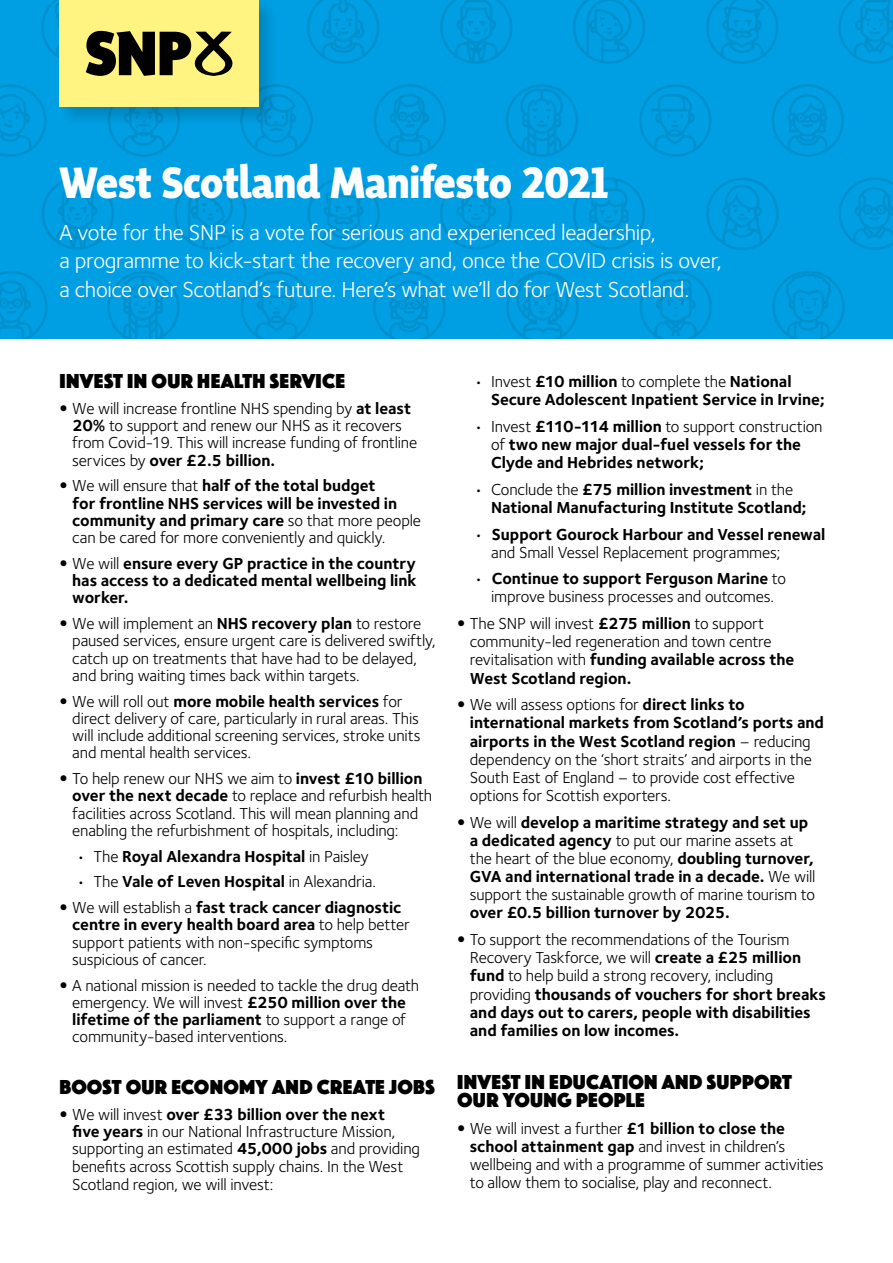
<style>
.page{position:relative;width:893px;height:1263px;background:#fff}
.page>*{position:absolute;margin:0;border:0;box-sizing:border-box;transform-origin:0 0}
.t1{font:800 45px "Sensibility";letter-spacing:-.01em;color:#fff}
.t2{font:22.5px/28.5px "Foundry Sterling";letter-spacing:-.015em;color:#fff}
.t3{font:21px/18.1px "Phosphate Solid";letter-spacing:.01em;color:#000}
.t4{font:16.5px/17.2px "Foundry Sterling";letter-spacing:-.01em;color:#000}
.t5{font:700 16.5px/18.1px "Foundry Sterling";letter-spacing:-.005em;color:#000}
.s1{font-family:"Avenir"}
.s2{font-weight:700}
.s3{font-family:"Avenir";font-weight:400}
.s4{font-weight:400}
</style>
<div class="page">
<img style="left:0;top:0;width:893px;height:338px">
<div style="left:56px;top:0;width:224px;height:128px;background:#000;opacity:.17"></div>
<div style="left:60px;top:0;width:199px;height:107px;background:#fff482"></div>
<svg style="left:86px;top:31px;width:146px;height:45px"></svg>
<h1 class="t1" style="left:60px;top:157px;width:551px">West Scotland Manifesto 2021</h1>
<h2 class="t2" style="left:60px;top:218px;width:664px">A vote for the SNP is a vote for serious and experienced leadership,<br>a programme to kick-start the recovery and, once the COVID crisis is over, a choice over Scotland’s future. Here’s what we’ll do for West Scotland.</h2>
<p class="t3" style="left:60px;top:371px;width:287px">INVEST IN OUR HEALTH SERVICE</p>
<p class="t4" style="left:72px;top:400px;width:346px;text-indent:-13px"><span class="s1">•</span> We will increase frontline NHS spending by <span class="s2">at least 20%</span> to support and renew our NHS as it recovers from Covid-19. This will increase funding of frontline services by <span class="s2">over £2.5 billion.</span></p>
<p class="t5" style="left:72px;top:477px;width:350px;line-height:17.2px;text-indent:-13px"><span class="s3">•</span> <span class="s4">We will ensure that</span> half of the total budget<br>for frontline NHS services will be invested in community and primary care <span class="s4">so that more people can be cared for more conveniently and quickly.</span></p>
<p class="t5" style="left:72px;top:555px;width:346px;line-height:17.2px;text-align:justify;text-indent:-13px"><span class="s3">•</span> <span class="s4">We will</span> ensure every GP practice in the country has access to a dedicated mental wellbeing link worker.</p>
<p class="t4" style="left:72px;top:615px;width:365px;text-indent:-13px"><span class="s1">•</span> We will implement an <span class="s2">NHS recovery plan</span> to restore paused services, ensure urgent care is delivered swiftly, catch up on treatments that have had to be delayed, and bring waiting times back within targets.</p>
<p class="t4" style="left:72px;top:692px;width:350px;text-indent:-13px"><span class="s1">•</span> We will roll out <span class="s2">more mobile health services</span> for direct delivery of care, particularly in rural areas. This will include additional screening services, stroke units and mental health services.</p>
<p class="t4" style="left:72px;top:770px;width:361px;text-indent:-13px"><span class="s1">•</span> To help renew our NHS we aim to <span class="s2">invest £10 billion over the next decade</span> to replace and refurbish health facilities across Scotland. This will mean planning and enabling the refurbishment of hospitals, including:</p>
<p class="t5" style="left:77px;top:847px;width:294px"><span class="s4">• The</span> Royal Alexandra Hospital <span class="s4">in Paisley</span></p>
<p class="t5" style="left:77px;top:873px;width:301px"><span class="s4">• The</span> Vale of Leven Hospital <span class="s4">in Alexandria.</span></p>
<p class="t4" style="left:72px;top:899px;width:339px;text-indent:-13px"><span class="s1">•</span> We will establish a <span class="s2">fast track cancer diagnostic centre in every health board area</span> to help better support patients with non-specific symptoms suspicious of cancer.</p>
<p class="t4" style="left:72px;top:976px;width:348px;text-indent:-13px"><span class="s1">•</span> A national mission is needed to tackle the drug death emergency. We will invest <span class="s2">£250 million over the lifetime of the parliament</span> to support a range of community-based interventions.</p>
<p class="t3" style="left:60px;top:1077px;width:377px">BOOST OUR ECONOMY AND CREATE JOBS</p>
<p class="t4" style="left:72px;top:1105px;width:349px;text-indent:-13px"><span class="s1">•</span> We will invest <span class="s2">over £33 billion over the next<br>five years</span> in our National Infrastructure Mission, supporting an estimated <span class="s2">45,000 jobs</span> and providing benefits across Scottish supply chains. In the West Scotland region, we will invest:</p>
<p class="t5" style="left:491px;top:372px;width:335px;text-indent:-17px"><span class="s4">• Invest</span> £10 million <span class="s4">to complete the</span> National<br>Secure Adolescent Inpatient Service in Irvine;</p>
<p class="t5" style="left:491px;top:417px;width:333px;text-indent:-17px"><span class="s4">• Invest</span> £110-114 million <span class="s4">to support construction of</span> two new major dual-fuel vessels for the<br>Clyde and Hebrides network;</p>
<p class="t5" style="left:491px;top:480px;width:317px;text-indent:-17px"><span class="s4">• Conclude the</span> £75 million investment <span class="s4">in the<br></span>National Manufacturing Institute Scotland;</p>
<p class="t4" style="left:491px;top:525px;width:336px;line-height:18.1px;text-indent:-17px">• <span class="s2">Support Gourock Harbour and Vessel renewal </span>and Small Vessel Replacement programmes;</p>
<p class="t4" style="left:474px;top:570px;width:313px;line-height:18.1px;text-align:center">• <span class="s2">Continue to support Ferguson Marine</span> to improve business processes and outcomes.</p>
<p class="t4" style="left:470px;top:614px;width:326px;line-height:18.1px;text-indent:-13px"><span class="s1">•</span> The SNP will invest <span class="s2">£275 million</span> to support community-led regeneration and town centre revitalisation with <span class="s2">funding available across the West Scotland region.</span></p>
<p class="t4" style="left:470px;top:695px;width:356px;line-height:18.1px;text-indent:-13px"><span class="s1">•</span> We will assess options for <span class="s2">direct links to international markets from Scotland’s ports and airports in the West Scotland region</span> – reducing dependency on the ‘short straits’ and airports in the South East of England – to provide cost effective options for Scottish exporters.</p>
<p class="t4" style="left:470px;top:813px;width:347px;line-height:18.1px;text-indent:-13px"><span class="s1">•</span> We will <span class="s2">develop a maritime strategy and set up a dedicated agency</span> to put our marine assets at the heart of the blue economy, <span class="s2">doubling turnover, GVA and international trade in a decade.</span> We will support the sustainable growth of marine tourism to</p>
<p class="t5" style="left:470px;top:903px;width:261px">over £0.5 billion turnover by 2025.</p>
<p class="t5" style="left:470px;top:930px;width:358px;text-indent:-13px"><span class="s3">•</span> <span class="s4">To support the recommendations of the Tourism Recovery Taskforce, we will</span> create a £25 million fund <span class="s4">to help build a strong recovery, including providing</span> thousands of vouchers for short breaks and days out to carers, people with disabilities and families on low incomes.</p>
<p class="t3" style="left:457px;top:1072px;width:336px">INVEST IN EDUCATION AND SUPPORT<br>OUR YOUNG PEOPLE</p>
<p class="t4" style="left:470px;top:1119px;width:355px;line-height:18.1px;text-indent:-13px"><span class="s1">•</span> We will invest a further <span class="s2">£1 billion to close the school attainment gap</span> and invest in children’s wellbeing and with a programme of summer activities to allow them to socialise, play and reconnect.</p>
</div>
